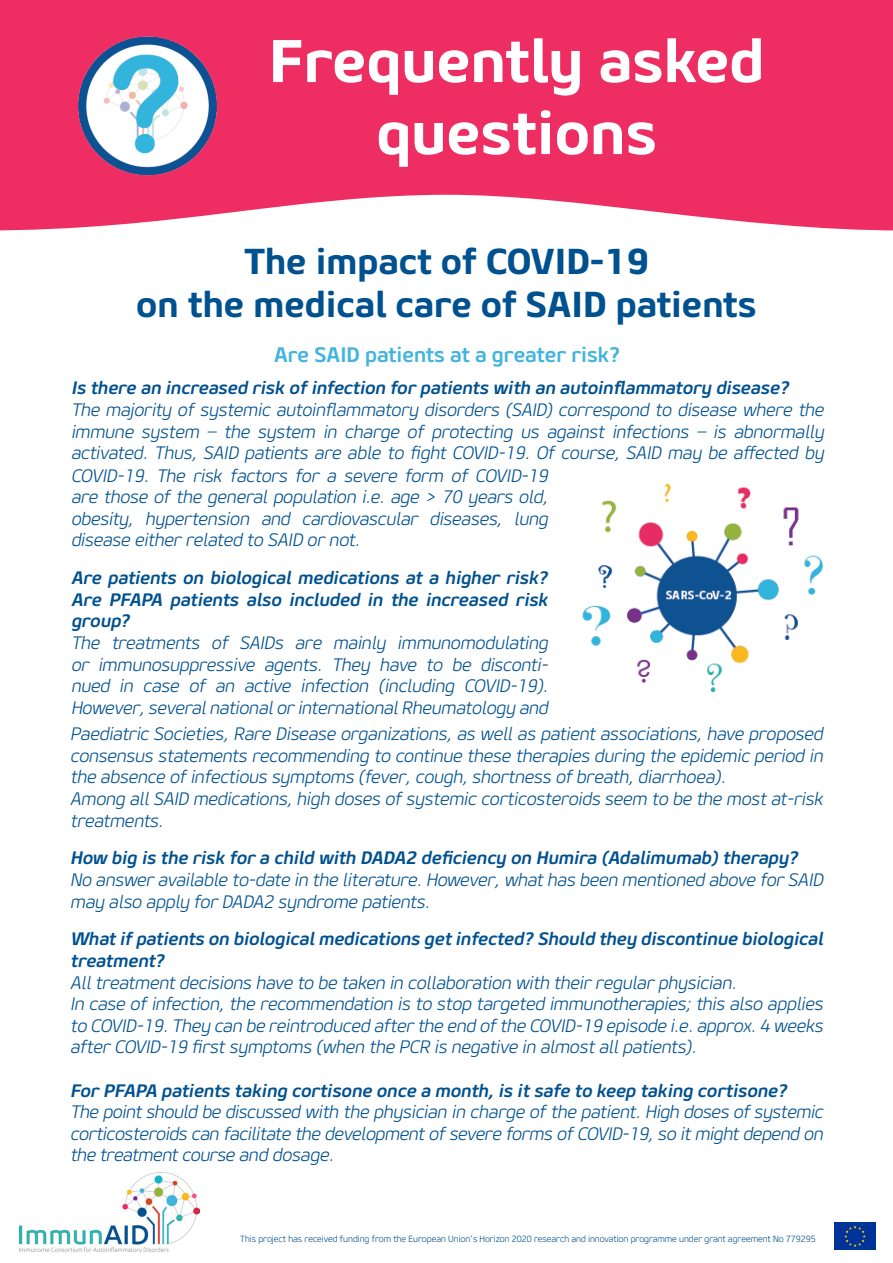
<style>
.page{position:relative;width:893px;height:1263px;background:#fff}
.page>*{position:absolute;margin:0;border:0;box-sizing:border-box;transform-origin:0 0}
.t1{font:800 60px/72px "Geon";color:#fff;text-align:center}
.t2{font:800 36px/43.2px "Geon";color:#005190;text-align:center}
.t3{font:700 21px "Geon";color:#42b4dd}
.t4{font:italic 300 18px/21.6px "Geon";color:#005190;text-align:justify}
.t5{font:italic 700 18px/21.6px "Geon";color:#005190;text-align:justify}
.t6{font:300 9px "Geon";color:#005190}
</style>
<div class="page">
<svg style="left:0;top:0;width:893px;height:230px;background:#ef3f6f"></svg>
<img style="left:19px;top:1172px;width:181px;height:80px">
<div style="left:834px;top:1222px;width:42px;height:28px;background:#039"></div>
<svg style="left:844px;top:1226px;width:22px;height:21px"></svg>
<img style="left:79px;top:37px;width:138px;height:143px">
<img style="left:582px;top:483px;width:242px;height:210px">
<p class="t1" style="left:269px;top:23px;width:497px">Frequently asked questions</p>
<p class="t2" style="left:136px;top:239px;width:622px">The impact of COVID-19<br>on the medical care of SAID patients</p>
<p class="t3" style="left:274px;top:341px;width:348px">Are SAID patients at a greater risk?</p>
<p class="t5" style="left:71px;top:377px;width:723px">Is there an increased risk ofinfection for patients with an autoinflammatory disease?</p>
<p class="t4" style="left:71px;top:398px;width:758px;text-align:left">The majority of systemic autoinflammatory disorders (SAID) correspond to disease where the immune system – the system in charge of protecting us against infections – is abnormally activated. Thus, SAID patients are able to fight COVID-19. Of course, SAID may be affected by COVID-19. The risk factors for a severe form of COVID-19<br>are those of the general population i.e. age &gt; 70 years old,<br>obesity, hypertension and cardiovascular diseases, lung<br>disease either related to SAID or not.</p>
<p class="t5" style="left:71px;top:566px;width:482px">Are patients on biological medications at a higher risk?<br>Are PFAPA patients also included in the increased risk group?</p>
<p class="t4" style="left:71px;top:631px;width:482px">The treatments of SAIDs are mainly immunomodulating or immunosuppressive agents. They have to be disconti&shy;nued in case of an active infection (including COVID-19).<br>However,severalnationalor internationalRheumatology and</p>
<p class="t4" style="left:70px;top:723px;width:758px">Paediatric Societies, Rare Disease organizations, as well as patient associations, have proposed consensus statements recommending to continue these therapies during the epidemic period in the absence ofinfectious symptoms (fever,cough,shortness ofbreath,diarrhoea).</p>
<p class="t4" style="left:70px;top:787px;width:758px">Among allSAID medications,high doses ofsystemic corticosteroids seem to be the mostat-risk treatments.</p>
<p class="t5" style="left:70px;top:847px;width:733px">How big is the risk for a child with DADA2 deficiency on Humira (Adalimumab)therapy?</p>
<p class="t4" style="left:70px;top:868px;width:758px">No answer available to-date in the literature.However,whathas been mentioned above for SAID may also apply for DADA2 syndrome patients.</p>
<p class="t5" style="left:70px;top:928px;width:758px">Whatifpatients on biologicalmedications getinfected? Should they discontinue biological treatment?</p>
<p class="t4" style="left:70px;top:971px;width:672px">Alltreatmentdecisions have to be taken in collaboration with their regular physician.</p>
<p class="t4" style="left:70px;top:993px;width:758px">In case ofinfection,the recommendation is to stop targeted immunotherapies;this also applies to COVID-19.They can be reintroduced after the end ofthe COVID-19 episode i.e.approx.4 weeks after COVID-19 firstsymptoms (when the PCR is negative in almostallpatients).</p>
<p class="t5" style="left:70px;top:1079px;width:722px">For PFAPA patients taking cortisone once a month,is itsafe to keep taking cortisone?</p>
<p class="t4" style="left:70px;top:1101px;width:758px">The pointshould be discussed with the physician in charge ofthe patient.High doses ofsystemic corticosteroids can facilitate the developmentofsevere forms ofCOVID-19,so itmightdepend on the treatmentcourse and dosage.</p>
<p class="t6" style="left:240px;top:1233px;width:577px">This project has received funding from the European Union’s Horizon 2020 research and innovation programme under grant agreement No 779295</p>
</div>
